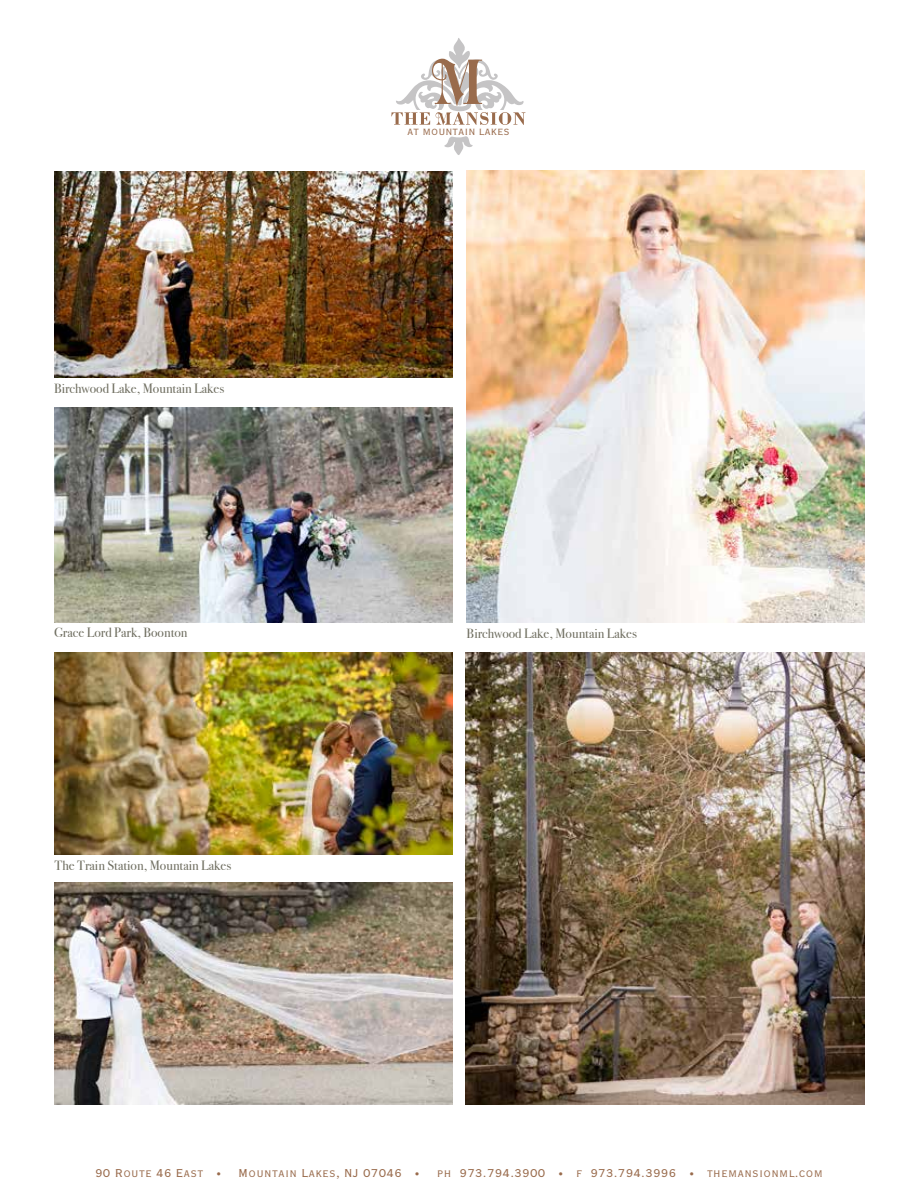
<style>
.page{position:relative;width:918px;height:1188px;background:#fff}
.page>*{position:absolute;margin:0;border:0;box-sizing:border-box;transform-origin:0 0}
.t1{font:15px "Copperplate Gothic Std 29 BC";letter-spacing:.02em;color:#996b4c}
.t2{font:14.1px "Copperplate Gothic Std 29 BC";color:#996b4c}
.t3{font:13.5px "Bodoni Svty Two OSITCTT";color:#6e6d5f}
.s1{font-size:12px}
</style>
<div class="page">
<img style="left:54px;top:407px;width:398px;height:215px">
<img style="left:54px;top:883px;width:398px;height:221px">
<img style="left:466px;top:652px;width:398px;height:452px">
<img style="left:467px;top:170px;width:398px;height:452px">
<img style="left:54px;top:652px;width:399px;height:202px">
<img style="left:54px;top:171px;width:398px;height:207px">
<svg style="left:444px;top:136px;width:29px;height:19px"></svg>
<svg style="left:391px;top:38px;width:134px;height:87px"></svg>
<p class="t3" style="left:54px;top:380px;width:172px">Birchwood Lake, Mountain Lakes</p>
<p class="t2" style="left:407px;top:124px;width:104px">at mountain lakes</p>
<p class="t3" style="left:54px;top:625px;width:135px">Grace Lord Park, Boonton</p>
<p class="t3" style="left:467px;top:625px;width:172px">Birchwood Lake, Mountain Lakes</p>
<p class="t3" style="left:54px;top:857px;width:178px">The Train Station, Mountain Lakes</p>
<p class="t1" style="left:95px;top:1165px;width:729px">90 Route 46 East <span class="s1">•</span> Mountain Lakes, NJ 07046 <span class="s1">•</span> ph 973.794.3900 <span class="s1">•</span> f 973.794.3996 <span class="s1">•</span> themansionml.com</p>
</div>
